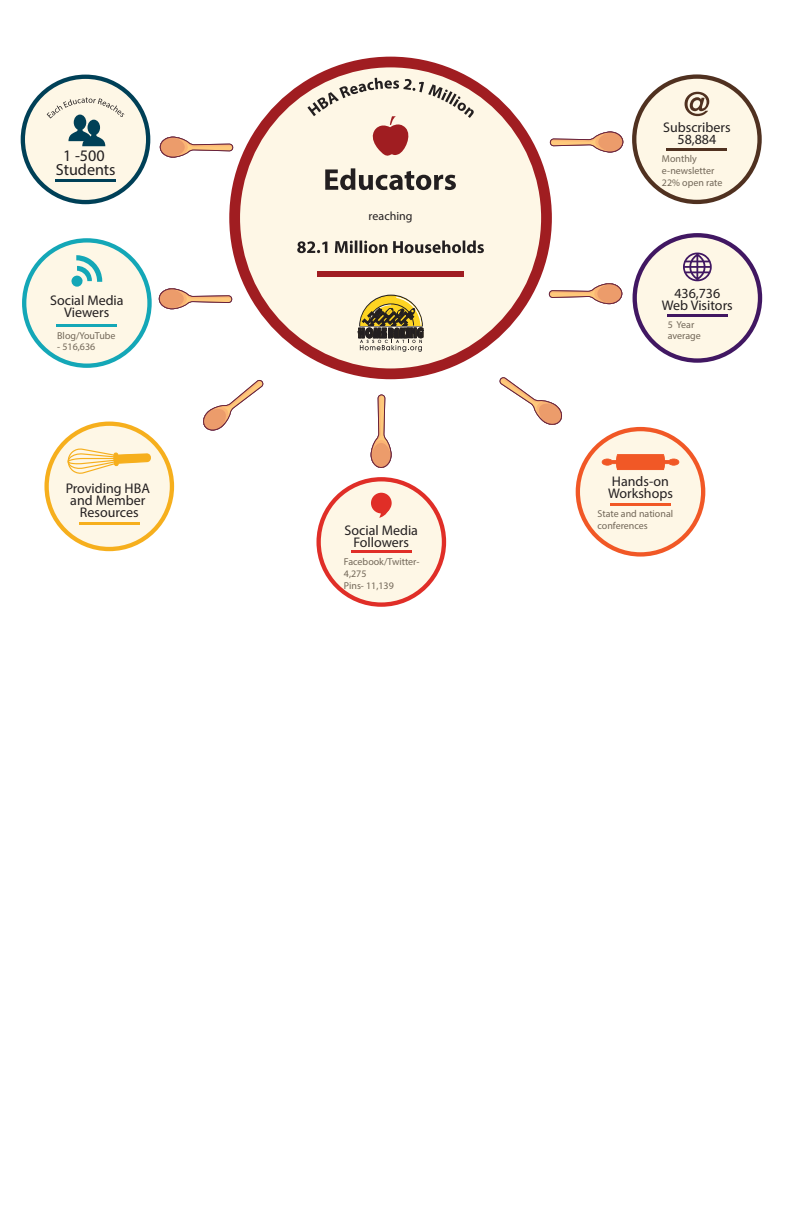
<style>
.page{position:relative;width:792px;height:1224px;background:#fff}
.page>*{position:absolute;margin:0;border:0;box-sizing:border-box;transform-origin:0 0}
.t1{font:16.1px/13.8px "Myriad Pro";color:#231f20;text-align:center}
.t2{font:14px/12px "Myriad Pro";color:#231f20;text-align:center}
.t3{font:12px "Myriad Pro";color:#231f20}
.t4{font:10px/12px "Myriad Pro";color:#726758}
</style>
<div class="page">
<svg style="left:229px;top:57px;width:323px;height:322px"></svg>
<div style="left:240px;top:67px;width:301px;height:301px;background:#fef7e6;border-radius:50%"></div>
<div style="left:317px;top:272px;width:147px;height:5px;background:#a01d21"></div>
<svg style="left:160px;top:137px;width:73px;height:21px"></svg>
<svg style="left:550px;top:132px;width:74px;height:20px"></svg>
<svg style="left:159px;top:288px;width:73px;height:21px"></svg>
<svg style="left:549px;top:283px;width:74px;height:21px"></svg>
<svg style="left:203px;top:380px;width:60px;height:51px"></svg>
<svg style="left:499px;top:377px;width:63px;height:48px"></svg>
<svg style="left:44px;top:422px;width:130px;height:129px"></svg>
<svg style="left:632px;top:74px;width:130px;height:130px"></svg>
<svg style="left:633px;top:233px;width:129px;height:130px"></svg>
<svg style="left:358px;top:295px;width:66px;height:57px"></svg>
<svg style="left:371px;top:395px;width:21px;height:73px"></svg>
<svg style="left:21px;top:75px;width:129px;height:129px"></svg>
<svg style="left:316px;top:477px;width:130px;height:130px"></svg>
<svg style="left:576px;top:427px;width:129px;height:130px"></svg>
<svg style="left:22px;top:238px;width:130px;height:130px"></svg>
<svg style="left:307px;top:78px;width:167px;height:78px"></svg>
<svg style="left:325px;top:168px;width:131px;height:22px"></svg>
<svg style="left:297px;top:241px;width:187px;height:12px"></svg>
<h1 class="t1" style="left:56px;top:148px;width:61px">1 -500<br>Students</h1>
<h2 class="t2" style="left:50px;top:294px;width:75px">Social Media<br>Viewers</h2>
<p class="t4" style="left:57px;top:329px;width:60px">Blog/YouTube</p>
<p class="t4" style="left:57px;top:340px;width:40px">- 516,636</p>
<h2 class="t2" style="left:66px;top:482px;width:86px">Providing HBA and Member<br>Resources</h2>
<p class="t3" style="left:369px;top:209px;width:45px">reaching</p>
<h2 class="t2" style="left:345px;top:524px;width:75px">Social Media<br>Followers</h2>
<p class="t4" style="left:344px;top:555px;width:77px">Facebook/Twitter-<br>4,275<br>Pins- 11,139</p>
<h2 class="t2" style="left:663px;top:121px;width:69px">Subscribers<br>58,884</h2>
<p class="t4" style="left:662px;top:153px;width:62px">Monthly e-newsletter<br>22% open rate</p>
<h2 class="t2" style="left:662px;top:287px;width:72px">436,736<br>Web Visitors</h2>
<p class="t4" style="left:668px;top:319px;width:35px;line-height:11px">5 Year average</p>
<h2 class="t2" style="left:608px;top:475px;width:66px;text-align:left">Hands-on<br>Workshops</h2>
<p class="t4" style="left:598px;top:507px;width:77px">State and national conferences</p>
</div>
